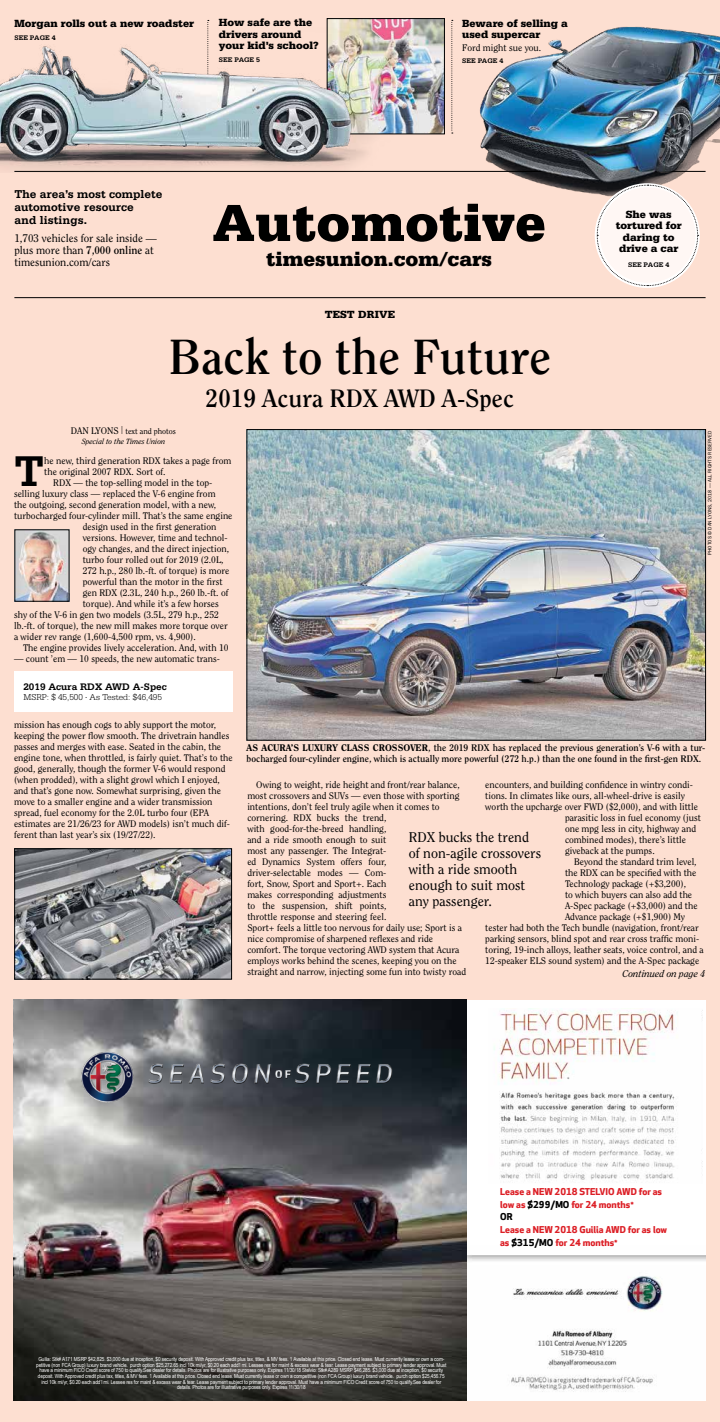
<style>
.page{position:relative;width:720px;height:1422px;background:#fddfd1}
.page>*{position:absolute;margin:0;border:0;box-sizing:border-box;transform-origin:0 0}
.t1{font:900 55.1px "Serifa Std";color:#000}
.t2{font:700 49px "Clearface Std";color:#000}
.t3{font:700 45.4px "Serifa Std";color:#000}
.t4{font:700 25px "Clearface Std";color:#000}
.t5{font:900 21.1px "Serifa Std";color:#000}
.t6{font:14px/16px "Clearface Std";color:#000}
.t7{font:700 12px/13px "Serifa Std";color:#000}
.t8{font:900 11px/11.5px "Serifa Std";color:#000}
.t9{font:11px/12px "Clearface Std";color:#000}
.t10{font:700 10px "Serifa Std";color:#000}
.t11{font:italic 9.6px "Clearface Std";color:#000}
.t12{font:9.5px/11px "Clearface Std";color:#000}
.t13{font:700 9.5px/11px "Clearface Std";color:#000}
.t14{font:700 9.3px/13px "Apex New";color:#dc1f26;scale:1.04 1}
.t15{font:700 9.3px "Apex New";color:#000;scale:1.04 1}
.t16{font:300 9px "Serifa Std";color:#000}
.t17{font:8px "Clearface Std";color:#000}
.t18{font:italic 7.5px "Clearface Std";color:#000}
.t19{font:700 7px "Serifa Std";color:#000}
.t20{font:5.6px/5.6px "Arial Narrow";letter-spacing:-.02em;color:#fff;text-align:center;scale:1.04 1}
.t21{font:5px "ITC Franklin Gothic Std";color:#000}
.s1{font-weight:700}
.s2{font-size:9.5px}
.s3{font-weight:800}
.s4{color:#000}
</style>
<div class="page">
<hr style="left:14px;top:297px;width:692px;height:1px;background:#000">
<hr style="left:14px;top:171px;width:692px;height:1px;background:#000">
<svg style="left:451px;top:20px;width:2px;height:114px"></svg>
<img style="left:329px;top:20px;width:114px;height:112px">
<div style="left:327px;top:18px;width:118px;height:116px;border:1px solid #000"></div>
<img style="left:457px;top:26px;width:263px;height:168px">
<div style="left:13px;top:1000px;width:693px;height:401px;background:#fff"></div>
<img style="left:13px;top:1000px;width:454px;height:401px">
<img style="left:467px;top:1255px;width:239px;height:137px">
<img style="left:494px;top:1008px;width:208px;height:175px">
<img style="left:64px;top:1034px;width:346px;height:85px">
<div style="left:14px;top:672px;width:219px;height:40px;background:#fff"></div>
<img style="left:17px;top:532px;width:50px;height:67px">
<img style="left:249px;top:431px;width:455px;height:307px">
<div style="left:247px;top:429px;width:459px;height:311px;border:1px solid #000"></div>
<svg style="left:596px;top:184px;width:103px;height:102px"></svg>
<img style="left:16px;top:850px;width:214px;height:127px">
<div style="left:14px;top:848px;width:218px;height:131px;border:1px solid #000"></div>
<img style="left:0;top:28px;width:417px;height:145px">
<p class="t8" style="left:14px;top:18px;width:181px">Morgan rolls out a new roadster</p>
<p class="t19" style="left:14px;top:34px;width:43px">SEE PAGE 4</p>
<p class="t8" style="left:219px;top:17px;width:101px">How safe are the drivers around your kid’s school?</p>
<p class="t19" style="left:219px;top:55px;width:43px">SEE PAGE 5</p>
<p class="t8" style="left:462px;top:17px;width:107px">Beware of selling a used supercar</p>
<p class="t12" style="left:462px;top:42px;width:81px">Ford might sue you.</p>
<p class="t19" style="left:462px;top:57px;width:43px">SEE PAGE 4</p>
<p class="t7" style="left:14px;top:188px;width:150px">The area’s most complete automotive resource<br>and listings.</p>
<p class="t9" style="left:14px;top:232px;width:144px">1,703 vehicles for sale inside — plus more than <span class="s1">7,000 online</span> at timesunion.com/cars</p>
<h1 class="t1" style="left:212px;top:190px;width:335px">Automotive</h1>
<h3 class="t5" style="left:266px;top:247px;width:228px">timesunion.com/cars</h3>
<p class="t8" style="left:325px;top:309px;width:72px">TEST DRIVE</p>
<h2 class="t2" style="left:169px;top:328px;width:384px">Back to the Future</h2>
<h3 class="t4" style="left:206px;top:383px;width:310px">2019 Acura RDX AWD A-Spec</h3>
<p class="t17" style="left:71px;top:426px;width:107px"><span class="s2">DAN LYONS</span> | text and photos</p>
<p class="t18" style="left:82px;top:437px;width:85px">Special to the Times Union</p>
<h3 class="t3" style="left:14px;top:444px;width:32px">T</h3>
<p class="t12" style="left:44px;top:455px;width:189px">he new, third generation RDX takes a page from</p>
<p class="t12" style="left:44px;top:466px;width:123px">the original 2007 RDX. Sort of.</p>
<p class="t12" style="left:53px;top:477px;width:161px">RDX — the top-selling model in the top-</p>
<p class="t12" style="left:14px;top:488px;width:203px">selling luxury class — replaced the V-6 engine from</p>
<p class="t12" style="left:14px;top:499px;width:204px">the outgoing, second generation model, with a new,</p>
<p class="t12" style="left:14px;top:510px;width:220px">turbocharged four-cylinder mill. That’s the same engine</p>
<p class="t12" style="left:83px;top:521px;width:135px">design used in the first generation</p>
<p class="t12" style="left:83px;top:532px;width:146px">versions. However, time and technol-</p>
<p class="t12" style="left:83px;top:543px;width:148px">ogy changes, and the direct injection,</p>
<p class="t12" style="left:83px;top:554px;width:142px">turbo four rolled out for 2019 (2.0L,</p>
<p class="t12" style="left:83px;top:565px;width:148px">272 h.p., 280 lb.-ft. of torque) is more</p>
<p class="t12" style="left:83px;top:576px;width:141px">powerful than the motor in the first</p>
<p class="t12" style="left:83px;top:587px;width:147px">gen RDX (2.3L, 240 h.p., 260 lb.-ft. of</p>
<p class="t12" style="left:83px;top:598px;width:138px">torque). And while it’s a few horses</p>
<p class="t12" style="left:14px;top:609px;width:206px">shy of the V-6 in gen two models (3.5L, 279 h.p., 252</p>
<p class="t12" style="left:14px;top:620px;width:215px">lb.-ft. of torque), the new mill makes more torque over</p>
<p class="t12" style="left:14px;top:631px;width:183px">a wider rev range (1,600-4,500 rpm, vs. 4,900).</p>
<p class="t12" style="left:23px;top:642px;width:207px">The engine provides lively acceleration. And, with 10</p>
<p class="t12" style="left:14px;top:653px;width:207px">— count ’em — 10 speeds, the new automatic trans-</p>
<p class="t10" style="left:23px;top:681px;width:145px">2019 Acura RDX AWD A-Spec</p>
<p class="t16" style="left:23px;top:692px;width:140px">MSRP: $ 45,500 · As Tested: $46,495</p>
<p class="t8" style="left:616px;top:208px;width:67px;text-align:center">She was tortured for daring to drive a car</p>
<p class="t19" style="left:628px;top:261px;width:43px">SEE PAGE 4</p>
<p class="t21" style="left:707px;top:555px;width:125px;rotate:-90deg">PHOTOS © DAN LYONS, 2018 — ALL RIGHTS RESERVED</p>
<p class="t12" style="left:14px;top:719px;width:220px">mission has enough cogs to ably support the motor, keeping the power flow smooth. The drivetrain handles passes and merges with ease. Seated in the cabin, the engine tone, when throttled, is fairly quiet. That’s to the good, generally, though the former V-6 would respond (when prodded), with a slight growl which I enjoyed, and that’s gone now. Somewhat surprising, given the move to a smaller engine and a wider transmission spread, fuel economy for the 2.0L turbo four (EPA estimates are 21/26/23 for AWD models) isn’t much dif&shy;ferent than last year’s six (19/27/22).</p>
<p class="t13" style="left:247px;top:743px;width:460px"><span class="s3">AS ACURA’S LUXURY CLASS CROSSOVER</span>, the 2019 RDX has replaced the previous generation’s V-6 with a tur&shy;bocharged four-cylinder engine, which is actually more powerful (272 h.p.) than the one found in the first-gen RDX.</p>
<p class="t12" style="left:247px;top:779px;width:220px;text-indent:9px">Owing to weight, ride height and front/rear balance, most crossovers and SUVs — even those with sporting intentions, don’t feel truly agile when it comes to cornering. RDX bucks the trend,<br>with good-for-the-breed handling,<br>and a ride smooth enough to suit<br>most any passenger. The Integrat-<br>ed Dynamics System offers four,<br>driver-selectable modes — Com-<br>fort, Snow, Sport and Sport+. Each<br>makes corresponding adjustments<br>to the suspension, shift points,<br>throttle response and steering feel.<br>Sport+ feels a little too nervous for daily use; Sport is a nice compromise of sharpened reflexes and ride comfort. The torque vectoring AWD system that Acura employs works behind the scenes, keeping you on the straight and narrow, injecting some fun into twisty road</p>
<p class="t12" style="left:485px;top:779px;width:209px">encounters, and building confidence in wintry condi-</p>
<p class="t12" style="left:485px;top:790px;width:201px">tions. In climates like ours, all-wheel-drive is easily</p>
<p class="t12" style="left:485px;top:801px;width:214px">worth the upcharge over FWD ($2,000), and with little</p>
<p class="t12" style="left:565px;top:812px;width:137px">parasitic loss in fuel economy (just</p>
<p class="t12" style="left:565px;top:823px;width:133px">one mpg less in city, highway and</p>
<p class="t12" style="left:565px;top:834px;width:123px">combined modes), there’s little</p>
<p class="t12" style="left:565px;top:845px;width:91px">giveback at the pumps.</p>
<p class="t12" style="left:574px;top:856px;width:124px">Beyond the standard trim level,</p>
<p class="t12" style="left:565px;top:867px;width:133px">the RDX can be specified with the</p>
<p class="t12" style="left:565px;top:878px;width:123px">Technology package (+$3,200),</p>
<p class="t12" style="left:565px;top:889px;width:129px">to which buyers can also add the</p>
<p class="t12" style="left:565px;top:900px;width:134px">A-Spec package (+$3,000) and the</p>
<p class="t12" style="left:565px;top:911px;width:122px">Advance package (+$1,900) My</p>
<p class="t12" style="left:485px;top:922px;width:215px">tester had both the Tech bundle (navigation, front/rear</p>
<p class="t12" style="left:485px;top:933px;width:216px">parking sensors, blind spot and rear cross traffic moni-</p>
<p class="t12" style="left:485px;top:944px;width:220px">toring, 19-inch alloys, leather seats, voice control, and a</p>
<p class="t12" style="left:485px;top:955px;width:215px">12-speaker ELS sound system) and the A-Spec package</p>
<h3 class="t6" style="left:409px;top:829px;width:134px">RDX bucks the trend of non-agile crossovers with a ride smooth enough to suit most any passenger.</h3>
<p class="t11" style="left:622px;top:968px;width:84px">Continued on page 4</p>
<p class="t14" style="left:500px;top:1186px;width:157px">Lease a NEW 2018 STELVIO AWD for as low as <span class="s4">$299/MO</span> for 24 months<sup>*</sup></p>
<p class="t14" style="left:500px;top:1223px;width:162px">Lease a NEW 2018 Guilia AWD for as low as <span class="s4">$315/MO</span> for 24 months<sup>*</sup></p>
<p class="t15" style="left:500px;top:1211px;width:13px">OR</p>
<p class="t20" style="left:36px;top:1356px;width:396px">Guilia: Stk# A171 MSRP $42,825. $3,000 due at inception, $0 security deposit. With Approved credit plus tax, titles, &amp; MV fees. 1 Available at this price. Closed end lease. Must currently lease or own a com&shy;petitive (non FCA Group) luxury brand vehicle. purch option $25,272.65 incl 10k mi/yr, $0.20 each add’l mi. Lessee res for maint &amp; excess wear &amp; tear. Lease payment subject to primary lender approval. Must have a minimum FICO Credit score of 750 to qualify.See dealer for details. Photos are for illustrative purposes only. Expires 11/30/18 Stelvio: Stk# A289 MSRP $46,285. $3,000 due at inception, $0 security deposit. With Approved credit plus tax, titles, &amp; MV fees. 1 Available at this price. Closed end lease. Must currently lease or own a competitive (non FCA Group) luxury brand vehicle. purch option $25,456.75 incl 10k mi/yr, $0.20 each add’l mi. Lessee res for maint &amp; excess wear &amp; tear. Lease payment subject to primary lender approval. Must have a minimum FICO Credit score of 750 to qualify.See dealer for details. Photos are for illustrative purposes only. Expires 11/30/18</p>
</div>
